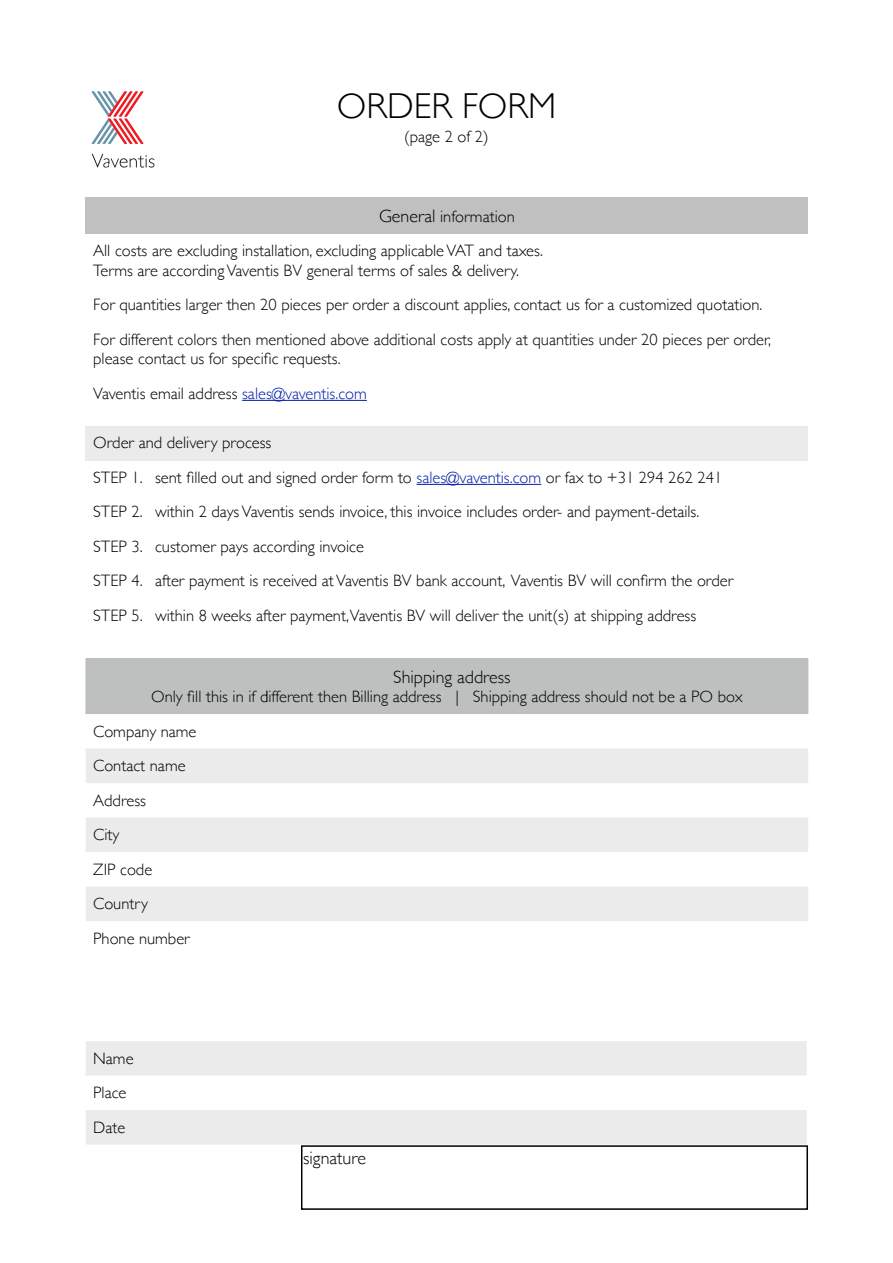
<style>
.page{position:relative;width:893px;height:1263px;background:#fff}
.page>*{position:absolute;margin:0;border:0;box-sizing:border-box;transform-origin:0 0}
.t1{font:300 36px "Gill Sans";color:#000}
.t2{font:300 18px "Gill Sans";color:#000}
.t3{font:300 16.5px/34.5px "Gill Sans";color:#000}
.s1{font-size:18px}
.s2{color:#021eaa}
</style>
<div class="page">
<div style="left:86px;top:426px;width:722px;height:34px;background:#ebebeb"></div>
<div style="left:86px;top:198px;width:722px;height:36px;background:#c0c0c0"></div>
<hr style="left:242px;top:400px;width:125px;height:1px;background:#021eaa">
<hr style="left:416px;top:484px;width:125px;height:1px;background:#021eaa">
<svg style="left:86px;top:749px;width:722px;height:172px;fill:#ebebeb"></svg>
<div style="left:86px;top:658px;width:722px;height:56px;background:#bec0bf"></div>
<svg style="left:86px;top:1041px;width:721px;height:103px;fill:#ebebeb"></svg>
<div style="left:301px;top:1145px;width:507px;height:65px;border:2px solid #000"></div>
<svg style="left:92px;top:154px;width:62px;height:14px"></svg>
<svg style="left:91px;top:91px;width:53px;height:53px"></svg>
<h1 class="t1" style="left:337px;top:86px;width:221px">ORDER FORM</h1>
<p class="t3" style="left:404px;top:120px;width:86px">(page 2 of 2)</p>
<p class="t3" style="left:93px;top:199px;width:451px;text-indent:286px"><span class="s1">General</span> information<br>All costs are excluding installation, excluding applicable VAT and taxes.</p>
<p class="t3" style="left:93px;top:253px;width:679px">Terms are according Vaventis BV general terms of sales &amp; delivery.<br>For quantities larger then 20 pieces per order a discount applies, contact us for a customized quotation.<br>For different colors then mentioned above additional costs apply at quantities under 20 pieces per order,</p>
<p class="t3" style="left:93px;top:342px;width:275px">please contact us for specific requests.<br>Vaventis email address <span class="s2">sales@vaventis.com</span></p>
<p class="t3" style="left:93px;top:426px;width:642px">Order and delivery process<br>STEP 1. sent filled out and signed order form to <span class="s2">sales@vaventis.com</span> or fax to +31 294 262 241<br>STEP 2. within 2 days Vaventis sends invoice, this invoice includes order- and payment-details.<br>STEP 3. customer pays according invoice<br>STEP 4. after payment is received at Vaventis BV bank account, Vaventis BV will confirm the order STEP 5. within 8 weeks after payment,Vaventis BV will deliver the unit(s) at shipping address</p>
<p class="t2" style="left:393px;top:666px;width:119px">Shipping address</p>
<p class="t3" style="left:151px;top:679px;width:593px">Only fill this in if different then Billing address | Shipping address should not be a PO box</p>
<p class="t3" style="left:93px;top:714px;width:105px">Company name<br>Contact name<br>Address<br>City<br>ZIP code<br>Country<br>Phone number</p>
<p class="t3" style="left:93px;top:1041px;width:42px">Name<br>Place<br>Date</p>
<p class="t2" style="left:303px;top:1148px;width:64px">signature</p>
</div>
